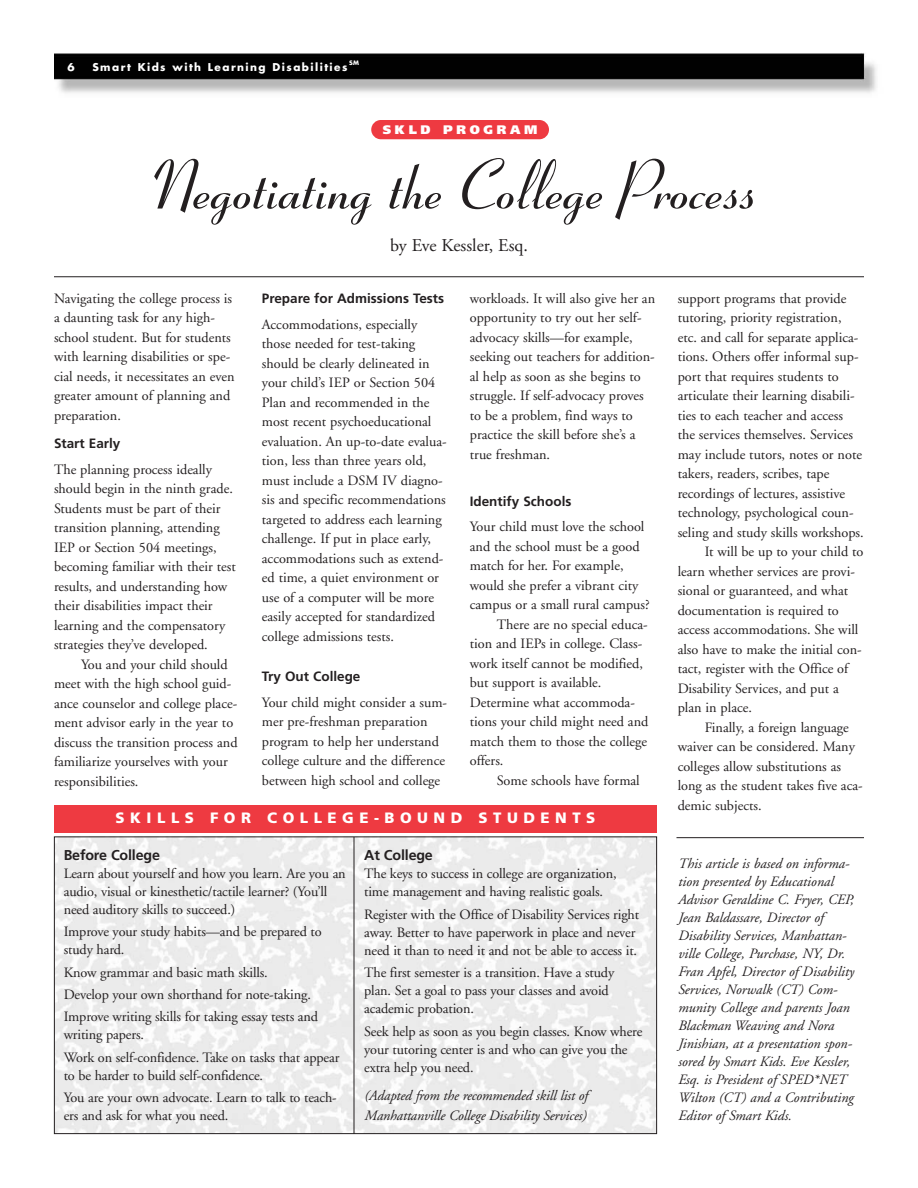
<style>
.page{position:relative;width:918px;height:1188px;background:#fff}
.page>*{position:absolute;margin:0;border:0;box-sizing:border-box;transform-origin:0 0}
.t1{font:700 69px "Ribbon 131 BT";color:#231f20}
.t2{font:18px "Adobe Garamond";color:#231f20}
.t3{font:900 15px "Frutiger";letter-spacing:.365em;color:#fff}
.t4{font:14.25px/19.5px "Adobe Garamond";color:#231f20}
.t5{font:italic 14.25px/18px "Adobe Garamond";color:#231f20}
.t6{font:700 14.25px "Frutiger";letter-spacing:-.01em;color:#231f20}
.t7{font:700 13.5px "Frutiger";color:#231f20}
.t8{font:900 12.3px "Frutiger";letter-spacing:.295em;color:#fff}
.t9{font:700 10.5px "Futura";letter-spacing:.135em;color:#fff}
.t10{font:700 6px "Futura";color:#fff}
</style>
<div class="page">
<img style="left:54px;top:53px;width:822px;height:40px">
<img style="left:56px;top:838px;width:599px;height:294px">
<div style="left:54px;top:805px;width:603px;height:27px;background:#ee3a41"></div>
<hr style="left:676px;top:837px;width:188px;height:1px;background:#231f20">
<div style="left:371px;top:120px;width:178px;height:19px;background:#ee3a41;border-radius:10px"></div>
<hr style="left:54px;top:276px;width:810px;height:1px;background:#231f20">
<hr style="left:354px;top:837px;width:1px;height:297px;background:#231f20">
<p class="t9" style="left:68px;top:62px;width:9px">6</p>
<p class="t9" style="left:92px;top:62px;width:257px">Smart Kids with Learning Disabilities</p>
<p class="t10" style="left:349px;top:60px;width:12px">SM</p>
<p class="t8" style="left:383px;top:124px;width:156px">SKLD PROGRAM</p>
<h1 class="t1" style="left:155px;top:160px;width:609px">Negotiating the College Process</h1>
<p class="t2" style="left:390px;top:238px;width:139px">by Eve Kessler, Esq.</p>
<p class="t4" style="left:54px;top:290px;width:182px">Navigating the college process is a daunting task for any high&shy;school student. But for students with learning disabilities or spe&shy;cial needs, it necessitates an even greater amount of planning and preparation.</p>
<p class="t7" style="left:54px;top:438px;width:68px">Start Early</p>
<p class="t4" style="left:54px;top:460px;width:183px">The planning process ideally should begin in the ninth grade.<br>Students must be part of their transition planning, attending<br>IEP or Section 504 meetings, becoming familiar with their test results, and understanding how their disabilities impact their learning and the compensatory strategies they’ve developed.</p>
<p class="t4" style="left:54px;top:655px;width:185px;text-indent:27px">You and your child should meet with the high school guid&shy;ance counselor and college place&shy;ment advisor early in the year to discuss the transition process and familiarize yourselves with your responsibilities.</p>
<p class="t7" style="left:262px;top:293px;width:184px">Prepare for Admissions Tests</p>
<p class="t4" style="left:262px;top:316px;width:186px">Accommodations, especially those needed for test-taking should be clearly delineated in your child’s IEP or Section 504<br>Plan and recommended in the most recent psychoeducational evaluation. An up-to-date evalua&shy;tion, less than three years old, must include a DSM IV diagno&shy;sis and specific recommendations targeted to address each learning challenge. If put in place early, accommodations such as extend&shy;ed time, a quiet environment or use of a computer will be more easily accepted for standardized college admissions tests.</p>
<p class="t7" style="left:262px;top:671px;width:100px">Try Out College</p>
<p class="t4" style="left:262px;top:694px;width:187px">Your child might consider a sum&shy;mer pre-freshman preparation program to help her understand college culture and the difference between high school and college</p>
<p class="t4" style="left:470px;top:290px;width:187px">workloads. It will also give her an opportunity to try out her self&shy;advocacy skills—for example, seeking out teachers for addition&shy;al help as soon as she begins to struggle. If self-advocacy proves to be a problem, find ways to practice the skill before she’s a true freshman.</p>
<p class="t7" style="left:470px;top:496px;width:103px">Identify Schools</p>
<p class="t4" style="left:470px;top:518px;width:176px">Your child must love the school</p>
<p class="t4" style="left:470px;top:538px;width:171px">and the school must be a good</p>
<p class="t4" style="left:470px;top:557px;width:155px">match for her. For example,</p>
<p class="t4" style="left:470px;top:577px;width:170px">would she prefer a vibrant city</p>
<p class="t4" style="left:470px;top:596px;width:181px">campus or a small rural campus?</p>
<p class="t4" style="left:497px;top:616px;width:153px">There are no special educa-</p>
<p class="t4" style="left:470px;top:635px;width:174px">tion and IEPs in college. Class-</p>
<p class="t4" style="left:470px;top:655px;width:175px">work itself cannot be modified,</p>
<p class="t4" style="left:470px;top:674px;width:133px">but support is available.</p>
<p class="t4" style="left:470px;top:694px;width:167px">Determine what accommoda-</p>
<p class="t4" style="left:470px;top:713px;width:180px">tions your child might need and</p>
<p class="t4" style="left:470px;top:733px;width:179px">match them to those the college</p>
<p class="t4" style="left:470px;top:752px;width:35px">offers.</p>
<p class="t4" style="left:497px;top:772px;width:145px">Some schools have formal</p>
<p class="t3" style="left:116px;top:812px;width:481px">SKILLS FOR COLLEGE-BOUND STUDENTS</p>
<p class="t6" style="left:64px;top:849px;width:98px">Before College</p>
<p class="t4" style="left:64px;top:865px;width:284px;line-height:18px">Learn about yourself and how you learn. Are you an audio, visual or kinesthetic/tactile learner? (You’ll need auditory skills to succeed.)</p>
<p class="t4" style="left:64px;top:924px;width:260px;line-height:18px">Improve your study habits—and be prepared to study hard.</p>
<p class="t4" style="left:64px;top:962px;width:256px;line-height:22.5px">Know grammar and basic math skills.<br>Develop your own shorthand for note-taking.<br>Improve writing skills for taking essay tests and</p>
<p class="t4" style="left:64px;top:1025px;width:277px;line-height:22.5px">writing papers.<br>Work on self-confidence. Take on tasks that appear</p>
<p class="t4" style="left:64px;top:1065px;width:275px;line-height:22.5px">to be harder to build self-confidence.<br>You are your own advocate. Learn to talk to teach-</p>
<p class="t4" style="left:64px;top:1107px;width:166px">ers and ask for what you need.</p>
<p class="t6" style="left:364px;top:849px;width:70px">At College</p>
<p class="t4" style="left:364px;top:865px;width:254px;line-height:18px">The keys to success in college are organization, time management and having realistic goals.</p>
<p class="t4" style="left:364px;top:906px;width:276px;line-height:18px">Register with the Office of Disability Services right away. Better to have paperwork in place and never need it than to need it and not be able to access it.</p>
<p class="t4" style="left:364px;top:965px;width:252px;line-height:18px">The first semester is a transition. Have a study plan. Set a goal to pass your classes and avoid academic probation.</p>
<p class="t4" style="left:364px;top:1024px;width:280px;line-height:18px">Seek help as soon as you begin classes. Know where your tutoring center is and who can give you the extra help you need.</p>
<p class="t5" style="left:364px;top:1087px;width:225px;line-height:19.5px">(Adapted from the recommended skill list of<br>Manhattanville College Disability Services)</p>
<p class="t4" style="left:678px;top:290px;width:170px">support programs that provide</p>
<p class="t4" style="left:678px;top:309px;width:165px">tutoring, priority registration,</p>
<p class="t4" style="left:678px;top:329px;width:182px">etc. and call for separate applica-</p>
<p class="t4" style="left:678px;top:348px;width:182px">tions. Others offer informal sup-</p>
<p class="t4" style="left:678px;top:368px;width:162px">port that requires students to</p>
<p class="t4" style="left:678px;top:387px;width:178px">articulate their learning disabili-</p>
<p class="t4" style="left:678px;top:407px;width:167px">ties to each teacher and access</p>
<p class="t4" style="left:678px;top:426px;width:177px">the services themselves. Services</p>
<p class="t4" style="left:678px;top:446px;width:186px">may include tutors, notes or note</p>
<p class="t4" style="left:678px;top:465px;width:153px">takers, readers, scribes, tape</p>
<p class="t4" style="left:678px;top:485px;width:169px">recordings of lectures, assistive</p>
<p class="t4" style="left:678px;top:504px;width:177px">technology, psychological coun-</p>
<p class="t4" style="left:678px;top:524px;width:188px">seling and study skills workshops.</p>
<p class="t4" style="left:705px;top:543px;width:160px">It will be up to your child to</p>
<p class="t4" style="left:678px;top:563px;width:179px">learn whether services are provi-</p>
<p class="t4" style="left:678px;top:582px;width:172px">sional or guaranteed, and what</p>
<p class="t4" style="left:678px;top:602px;width:163px">documentation is required to</p>
<p class="t4" style="left:678px;top:621px;width:182px">access accommodations. She will</p>
<p class="t4" style="left:678px;top:641px;width:186px">also have to make the initial con-</p>
<p class="t4" style="left:678px;top:660px;width:172px">tact, register with the Office of</p>
<p class="t4" style="left:678px;top:680px;width:163px">Disability Services, and put a</p>
<p class="t4" style="left:678px;top:699px;width:76px">plan in place.</p>
<p class="t4" style="left:705px;top:719px;width:146px">Finally, a foreign language</p>
<p class="t4" style="left:678px;top:738px;width:179px">waiver can be considered. Many</p>
<p class="t4" style="left:678px;top:758px;width:165px">colleges allow substitutions as</p>
<p class="t4" style="left:678px;top:777px;width:187px">long as the student takes five aca-</p>
<p class="t4" style="left:678px;top:797px;width:85px">demic subjects.</p>
<p class="t5" style="left:678px;top:856px;width:178px">This article is based on informa&shy;tion presented by Educational<br>Advisor Geraldine C. Fryer, CEP,<br>Jean Baldassare, Director of<br>Disability Services, Manhattan&shy;ville College, Purchase, NY, Dr.<br>Fran Apfel, Director of Disability<br>Services, Norwalk (CT) Com&shy;munity College and parents Joan<br>Blackman Weaving and Nora<br>Jinishian, at a presentation spon&shy;sored by Smart Kids. Eve Kessler,<br>Esq. is President of SPED*NET<br>Wilton (CT) and a Contributing<br>Editor of Smart Kids.</p>
</div>
